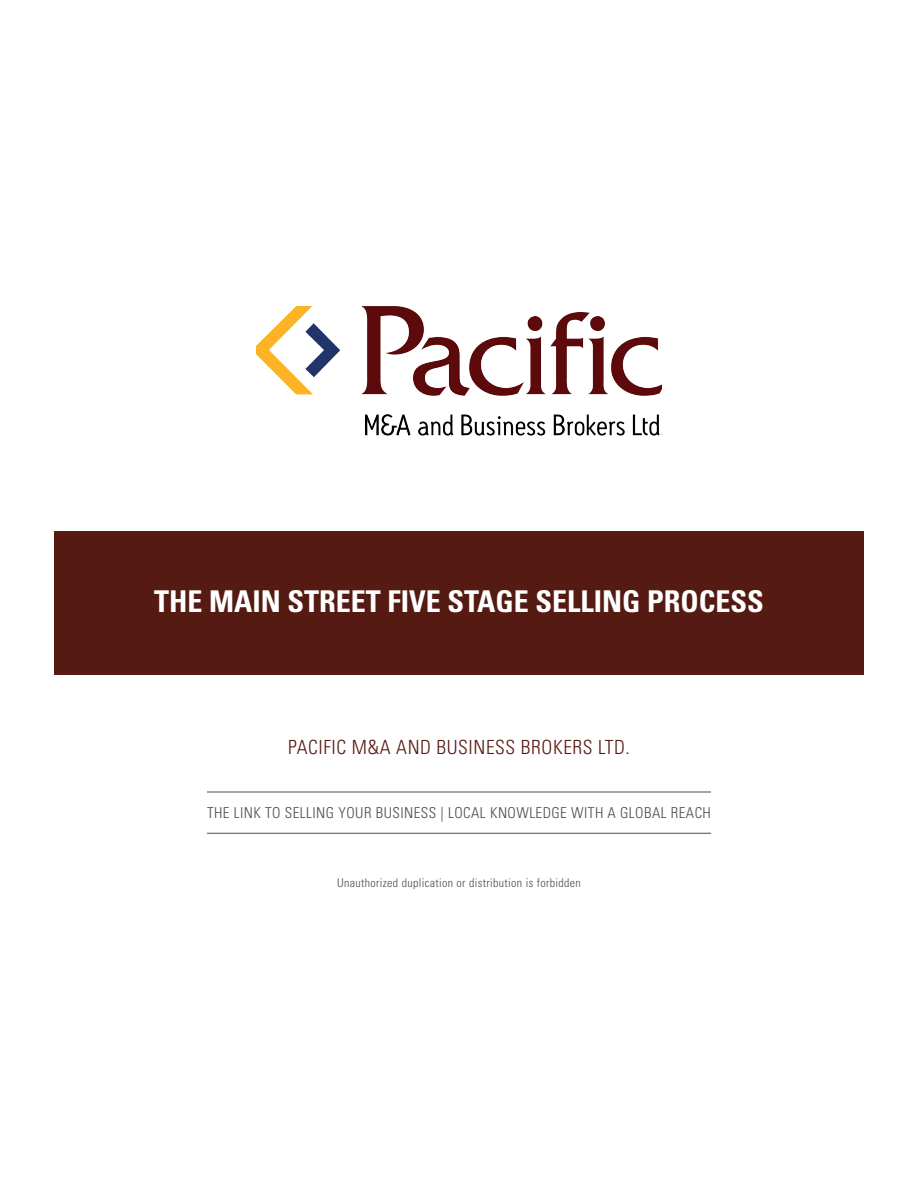
<style>
.page{position:relative;width:918px;height:1188px;background:#fff}
.page>*{position:absolute;margin:0;border:0;box-sizing:border-box;transform-origin:0 0}
.t1{font:700 condensed 30px "Univers LT Std";color:#fff}
.t2{font:300 condensed 19.5px "Univers LT Std";letter-spacing:.03em;color:#571911}
.t3{font:300 condensed 15px "Univers LT Std";letter-spacing:.03em;color:#4c4d4d}
.t4{font:300 condensed 12px "Univers LT Std";letter-spacing:.03em;color:#4c4d4d}
</style>
<div class="page">
<img style="left:256px;top:306px;width:406px;height:130px">
<div style="left:54px;top:531px;width:810px;height:144px;background:#551a11"></div>
<hr style="left:207px;top:792px;width:504px;height:1px;background:#4c4d4d">
<hr style="left:207px;top:833px;width:504px;height:1px;background:#4c4d4d">
<h1 class="t1" style="left:154px;top:583px;width:611px">THE MAIN STREET FIVE STAGE SELLING PROCESS</h1>
<h2 class="t2" style="left:288px;top:735px;width:343px">PACIFIC M&amp;A AND BUSINESS BROKERS LTD.</h2>
<p class="t3" style="left:207px;top:804px;width:506px">THE LINK TO SELLING YOUR BUSINESS | LOCAL KNOWLEDGE WITH A GLOBAL REACH</p>
<p class="t4" style="left:337px;top:875px;width:245px">Unauthorized duplication or distribution is forbidden</p>
</div>
